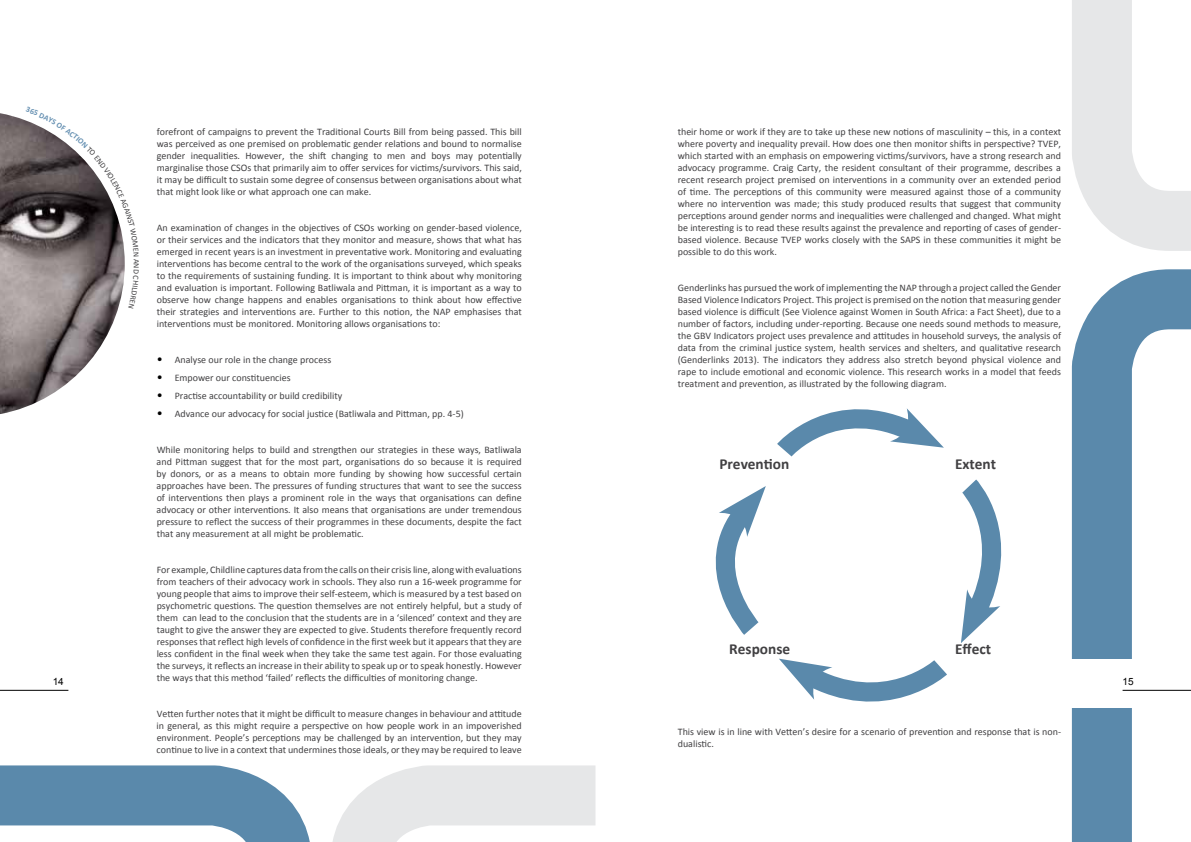
<style>
.page{position:relative;width:1191px;height:842px;background:#fff}
.page>*{position:absolute;margin:0;border:0;box-sizing:border-box;transform-origin:0 0}
.t1{font:700 15.3px "Calibri";color:#414042}
.t2{font:10px/12px "Calibri";color:#414042;text-align:justify}
.t3{font:10px "Arial";color:#000}
.t4{font:8px "Calibri";color:#414042}
.s1{font-size:12px;color:#000}
</style>
<div class="page">
<svg style="left:1071px;top:281px;width:120px;height:561px"></svg>
<svg style="left:1072px;top:0;width:119px;height:281px"></svg>
<svg style="left:0;top:765px;width:596px;height:77px"></svg>
<div style="left:1071px;top:660px;width:120px;height:48px;background:#fff"></div>
<hr style="left:0;top:690px;width:68px;height:1px;background:#000">
<hr style="left:1122px;top:690px;width:69px;height:1px;background:#000">
<img style="left:0;top:113px;width:125px;height:301px">
<svg style="left:715px;top:408px;width:287px;height:294px"></svg>
<svg style="left:26px;top:113px;width:99px;height:150px"></svg>
<p class="t2" style="left:677px;top:125px;width:385px">their home or work if they are to take up these new notions of masculinity – this, in a context where poverty and inequality prevail. How does one then monitor shifts in perspective? TVEP, which started with an emphasis on empowering victims/survivors, have a strong research and advocacy programme. Craig Carty, the resident consultant of their programme, describes a recent research project premised on interventions in a community over an extended period of time. The perceptions of this community were measured against those of a community where no intervention was made; this study produced results that suggest that community perceptions around gender norms and inequalities were challenged and changed. What might be interesting is to read these results against the prevalence and reporting of cases of gender&shy;based violence. Because TVEP works closely with the SAPS in these communities it might be possible to do this work.</p>
<p class="t2" style="left:678px;top:281px;width:385px">Genderlinks has pursued the work of implementing the NAP through a project called the Gender Based Violence Indicators Project. This project is premised on the notion that measuring gender based violence is difficult (See Violence against Women in South Africa: a Fact Sheet), due to a number of factors, including under-reporting. Because one needs sound methods to measure, the GBV Indicators project uses prevalence and attitudes in household surveys, the analysis of data from the criminal justice system, health services and shelters, and qualitative research (Genderlinks 2013). The indicators they address also stretch beyond physical violence and rape to include emotional and economic violence. This research works in a model that feeds treatment and prevention, as illustrated by the following diagram.</p>
<p class="t2" style="left:157px;top:125px;width:366px">forefront of campaigns to prevent the Traditional Courts Bill from being passed. This bill was perceived as one premised on problematic gender relations and bound to normalise gender inequalities. However, the shift changing to men and boys may potentially marginalise those CSOs that primarily aim to offer services for victims/survivors. This said, it may be difficult to sustain some degree of consensus between organisations about what that might look like or what approach one can make.</p>
<p class="t2" style="left:157px;top:221px;width:366px">An examination of changes in the objectives of CSOs working on gender-based violence, or their services and the indicators that they monitor and measure, shows that what has emerged in recent years is an investment in preventative work. Monitoring and evaluating interventions has become central to the work of the organisations surveyed, which speaks to the requirements of sustaining funding. It is important to think about why monitoring and evaluation is important. Following Batliwala and Pittman, it is important as a way to observe how change happens and enables organisations to think about how effective their strategies and interventions are. Further to this notion, the NAP emphasises that interventions must be monitored. Monitoring allows organisations to:</p>
<p class="t2" style="left:157px;top:353px;width:176px"><span class="s1">•</span> Analyse our role in the change process</p>
<p class="t2" style="left:157px;top:371px;width:136px"><span class="s1">•</span> Empower our constituencies</p>
<p class="t2" style="left:157px;top:389px;width:187px"><span class="s1">•</span> Practise accountability or build credibility</p>
<p class="t2" style="left:157px;top:407px;width:309px"><span class="s1">•</span> Advance our advocacy for social justice (Batliwala and Pittman, pp. 4-5)</p>
<p class="t2" style="left:157px;top:443px;width:366px">While monitoring helps to build and strengthen our strategies in these ways, Batliwala and Pittman suggest that for the most part, organisations do so because it is required by donors, or as a means to obtain more funding by showing how successful certain approaches have been. The pressures of funding structures that want to see the success of interventions then plays a prominent role in the ways that organisations can define advocacy or other interventions. It also means that organisations are under tremendous pressure to reflect the success of their programmes in these documents, despite the fact that any measurement at all might be problematic.</p>
<p class="t2" style="left:157px;top:563px;width:367px">For example, Childline captures data fromthe calls on their crisisline, along with evaluations from teachers of their advocacy work in schools. They also run a 16-week programme for young people that aims to improve their self-esteem, which is measured by a test based on psychometric questions. The question themselves are not entirely helpful, but a study of them can lead to the conclusion that the students are in a ‘silenced’ context and they are taught to give the answer they are expected to give. Students therefore frequently record responses that reflect high levels of confidence in the first week but it appears that they are less confident in the final week when they take the same test again. For those evaluating the surveys, it reflects an increase in their ability to speak up or to speak honestly. However the ways that this method ‘failed’ reflects the difficulties of monitoring change.</p>
<p class="t2" style="left:157px;top:707px;width:366px">Vetten further notes that it might be difficult to measure changes in behaviour and attitude in general, as this might require a perspective on how people work in an impoverished environment. People’s perceptions may be challenged by an intervention, but they may continue to live in a context that undermines those ideals, or they may be required to leave</p>
<p class="t4" style="left:142px;top:263px;width:7px;rotate:90deg">N</p>
<h1 class="t1" style="left:719px;top:454px;width:71px">Prevention</h1>
<h1 class="t1" style="left:955px;top:454px;width:43px">Extent</h1>
<h1 class="t1" style="left:955px;top:639px;width:38px">Effect</h1>
<h1 class="t1" style="left:729px;top:639px;width:62px">Response</h1>
<p class="t3" style="left:53px;top:676px;width:13px">14</p>
<p class="t3" style="left:1122px;top:676px;width:13px">15</p>
<p class="t2" style="left:678px;top:725px;width:385px">This view is in line with Vetten’s desire for a scenario of prevention and response that is non&shy;dualistic.</p>
</div>
